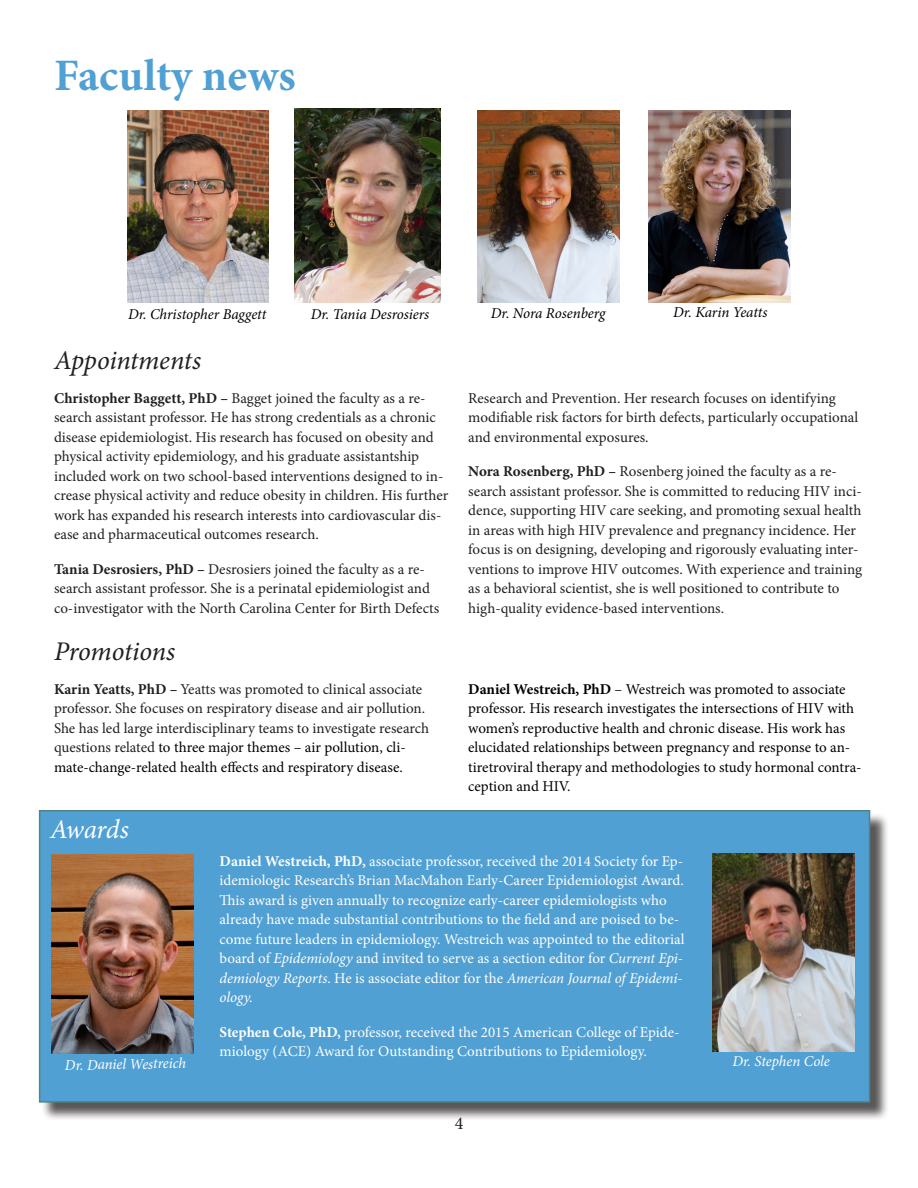
<style>
.page{position:relative;width:918px;height:1188px;background:#fff}
.page>*{position:absolute;margin:0;border:0;box-sizing:border-box;transform-origin:0 0}
.Heading_1{font:700 45px "Minion Pro";color:#50a0d4}
.Heading_2{font:italic 27px "Minion Pro";letter-spacing:-.01em;color:#231f20}
.Heading_2-2{font:italic 27px "Minion Pro";letter-spacing:-.015em;color:#fff}
.t1{font:18px "Minion Pro";color:#231f20}
.EpiNewsletter_body{font:15px/19.5px "Minion Pro";color:#231f20}
.EpiNewsletter_body-2{font:15px/19.5px "Minion Pro";color:#fff}
.EpiNewsletter_body-3{font:15px/19.5px "Minion Pro";letter-spacing:-.005em;color:#000}
.EpiNewsletter_body-4{font:italic 15px "Minion Pro";letter-spacing:-.005em;color:#000}
.EpiNewsletter_body-5{font:italic 15px "Minion Pro";letter-spacing:-.005em;color:#fff}
.s1{font-weight:700}
.s2{color:#000}
.s3{font-style:italic}
</style>
<div class="page">
<div style="left:41px;top:813px;width:848px;height:308px;background:#231f20;opacity:.75"></div>
<div style="left:39px;top:810px;width:831px;height:293px;background:#50a0d4;border:2px solid #518487"></div>
<img style="left:649px;top:111px;width:142px;height:191px">
<img style="left:477px;top:111px;width:142px;height:191px">
<img style="left:294px;top:108px;width:146px;height:194px">
<img style="left:128px;top:111px;width:140px;height:191px">
<img style="left:52px;top:855px;width:142px;height:198px">
<img style="left:713px;top:853px;width:142px;height:199px">
<p class="Heading_1" style="left:54px;top:44px;width:243px">Faculty news</p>
<p class="EpiNewsletter_body-4" style="left:128px;top:304px;width:140px">Dr. Christopher Baggett</p>
<p class="EpiNewsletter_body-4" style="left:311px;top:304px;width:120px">Dr. Tania Desrosiers</p>
<p class="EpiNewsletter_body-4" style="left:491px;top:303px;width:116px">Dr. Nora Rosenberg</p>
<p class="EpiNewsletter_body-4" style="left:673px;top:302px;width:96px">Dr. Karin Yeatts</p>
<p class="Heading_2" style="left:54px;top:342px;width:149px">Appointments</p>
<p class="EpiNewsletter_body" style="left:54px;top:388px;width:396px"><span class="s1">Christopher Baggett, PhD –</span> Bagget joined the faculty as a re&shy;search assistant professor. He has strong credentials as a chronic disease epidemiologist. His research has focused on obesity and physical activity epidemiology, and his graduate assistantship included work on two school-based interventions designed to in&shy;crease physical activity and reduce obesity in children. His further work has expanded his research interests into cardiovascular dis&shy;ease and pharmaceutical outcomes research.</p>
<p class="EpiNewsletter_body" style="left:54px;top:559px;width:387px"><span class="s1">Tania Desrosiers, PhD –</span> Desrosiers joined the faculty as a re&shy;search assistant professor. She is a perinatal epidemiologist and co-investigator with the North Carolina Center for Birth Defects</p>
<p class="EpiNewsletter_body" style="left:468px;top:388px;width:392px">Research and Prevention. Her research focuses on identifying modifiable risk factors for birth defects, particularly occupational and environmental exposures.</p>
<p class="EpiNewsletter_body" style="left:468px;top:462px;width:395px"><span class="s1">Nora Rosenberg, PhD –</span> Rosenberg joined the faculty as a re&shy;search assistant professor. She is committed to reducing HIV inci&shy;dence, supporting HIV care seeking, and promoting sexual health in areas with high HIV prevalence and pregnancy incidence. Her focus is on designing, developing and rigorously evaluating inter&shy;ventions to improve HIV outcomes. With experience and training as a behavioral scientist, she is well positioned to contribute to high-quality evidence-based interventions.</p>
<p class="Heading_2" style="left:54px;top:633px;width:123px">Promotions</p>
<p class="EpiNewsletter_body" style="left:54px;top:679px;width:377px"><span class="s1">Karin Yeatts, PhD –</span> Yeatts was promoted to clinical associate professor. She focuses on respiratory disease and air pollution.<br>She has led large interdisciplinary teams to investigate research questions related <span class="s2">to three major themes – air pollution, cli&shy;mate-change-related health effects and respiratory disease.</span></p>
<p class="EpiNewsletter_body-3" style="left:468px;top:679px;width:395px"><span class="s1">Daniel Westreich, PhD</span> – Westreich was promoted to associate professor. His research investigates the intersections of HIV with women’s reproductive health and chronic disease. His work has elucidated relationships between pregnancy and response to an&shy;tiretroviral therapy and methodologies to study hormonal contra&shy;ception and HIV.</p>
<p class="Heading_2-2" style="left:50px;top:811px;width:80px">Awards</p>
<p class="EpiNewsletter_body-2" style="left:220px;top:851px;width:467px"><span class="s1">Daniel Westreich, PhD,</span> associate professor, received the 2014 Society for Ep&shy;idemiologic Research’s Brian MacMahon Early-Career Epidemiologist Award.<br>This award is given annually to recognize early-career epidemiologists who already have made substantial contributions to the field and are poised to be&shy;come future leaders in epidemiology. Westreich was appointed to the editorial board of <span class="s3">Epidemiology</span> and invited to serve as a section editor for <span class="s3">Current Epi&shy;demiology Reports</span>. He is associate editor for the <span class="s3">American Journal of Epidemi&shy;ology.</span></p>
<p class="EpiNewsletter_body-2" style="left:220px;top:1022px;width:461px"><span class="s1">Stephen Cole, PhD,</span> professor, received the 2015 American College of Epide&shy;miology (ACE) Award for Outstanding Contributions to Epidemiology.</p>
<p class="EpiNewsletter_body-5" style="left:65px;top:1055px;width:123px;rotate:-1deg">Dr. Daniel Westreich</p>
<p class="EpiNewsletter_body-5" style="left:732px;top:1051px;width:99px">Dr. Stephen Cole</p>
<p class="t1" style="left:455px;top:1111px;width:10px">4</p>
</div>
